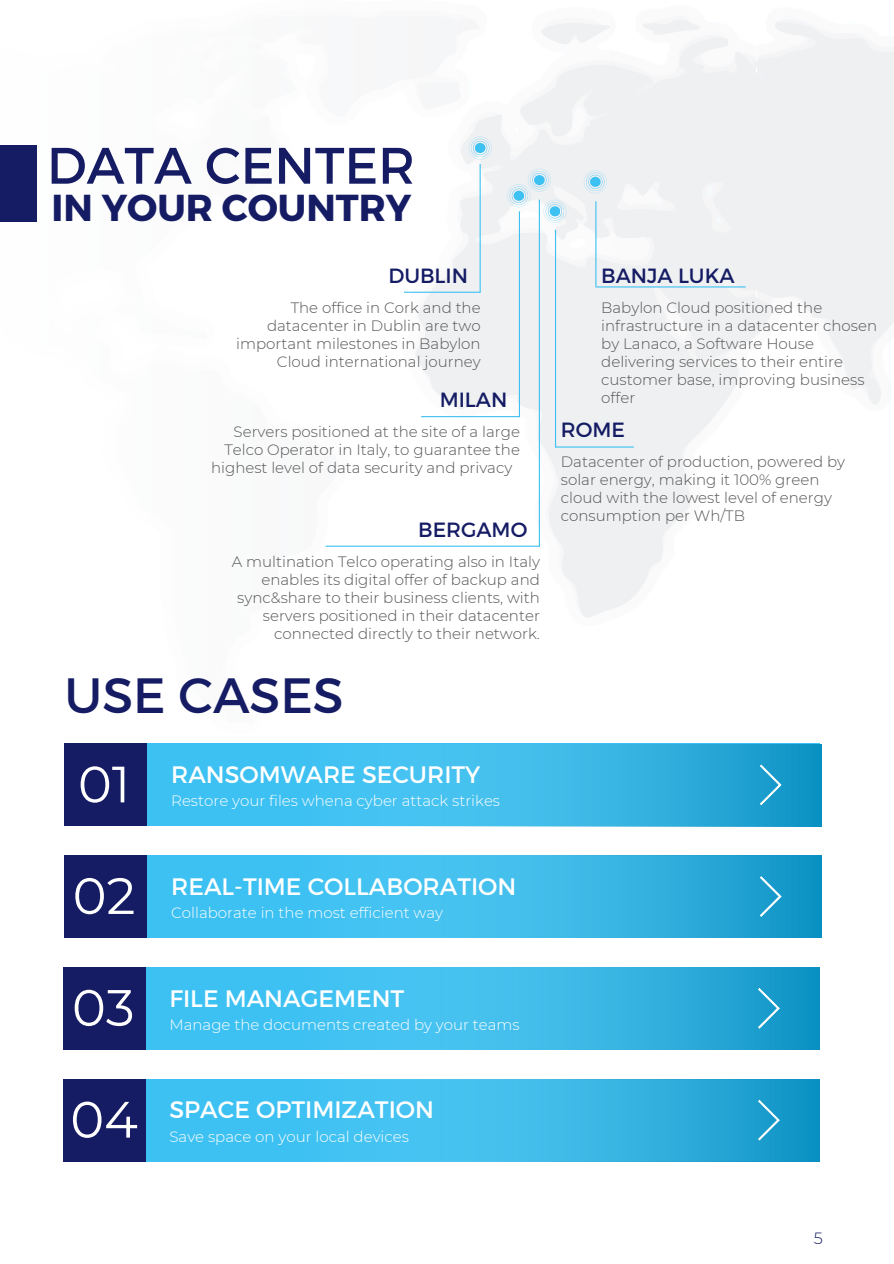
<style>
.page{position:relative;width:894px;height:1264px;background:#fff}
.page>*{position:absolute;margin:0;border:0;box-sizing:border-box;transform-origin:0 0}
.t1{font:51.15px "Montserrat";color:#151c64}
.t2{font:51px "Montserrat";color:#fff}
.t3{font:49.5px "Montserrat";color:#151c64}
.t4{font:700 37.5px "Montserrat";color:#151c64}
.t5{font:23.85px "Montserrat";color:#fff}
.t6{font:20.55px "Montserrat";color:#151c64}
.t7{font:300 16.2px "Montserrat";color:#151c64}
.t8{font:300 15px/18px "Montserrat";color:#545454;text-align:right}
.t9{font:300 15px "Montserrat";color:#fff}
</style>
<div class="page">
<svg style="left:412px;top:115px;width:88px;height:303px;fill:#eff0f2"></svg>
<svg style="left:412px;top:24px;width:72px;height:95px"></svg>
<svg style="left:500px;top:20px;width:393px;height:598px;fill:#eff0f2"></svg>
<hr style="left:479px;top:164px;width:1px;height:129px;background:#3dc1f2">
<hr style="left:595px;top:201px;width:1px;height:86px;background:#3dc1f2">
<hr style="left:404px;top:292px;width:76px;height:1px;background:#3dc1f2">
<hr style="left:596px;top:286px;width:149px;height:1px;background:#3dc1f2">
<div style="left:141px;top:743px;width:678px;height:83px;background:#3dc1f2"></div>
<div style="left:65px;top:743px;width:82px;height:83px;background:#151c64"></div>
<svg style="left:574px;top:744px;width:247px;height:82px"></svg>
<svg style="left:759px;top:764px;width:22px;height:41px"></svg>
<div style="left:0;top:145px;width:37px;height:77px;background:#151c64"></div>
<div style="left:141px;top:855px;width:678px;height:82px;background:#3dc1f2"></div>
<div style="left:65px;top:855px;width:82px;height:82px;background:#151c64"></div>
<svg style="left:351px;top:855px;width:470px;height:82px"></svg>
<svg style="left:759px;top:875px;width:22px;height:42px"></svg>
<div style="left:139px;top:967px;width:678px;height:82px;background:#3dc1f2"></div>
<div style="left:63px;top:967px;width:82px;height:82px;background:#151c64"></div>
<svg style="left:572px;top:967px;width:247px;height:82px"></svg>
<svg style="left:757px;top:987px;width:23px;height:42px"></svg>
<div style="left:139px;top:1078px;width:678px;height:83px;background:#3dc1f2"></div>
<div style="left:63px;top:1078px;width:82px;height:83px;background:#151c64"></div>
<svg style="left:349px;top:1079px;width:470px;height:82px"></svg>
<svg style="left:757px;top:1099px;width:23px;height:41px"></svg>
<svg style="left:468px;top:136px;width:23px;height:24px"></svg>
<svg style="left:583px;top:170px;width:24px;height:23px"></svg>
<hr style="left:538px;top:200px;width:1px;height:347px;background:#3dc1f2">
<hr style="left:325px;top:545px;width:214px;height:2px;background:#3dc1f2">
<hr style="left:555px;top:230px;width:1px;height:217px;background:#3dc1f2">
<hr style="left:555px;top:446px;width:78px;height:1px;background:#3dc1f2">
<svg style="left:507px;top:168px;width:59px;height:55px"></svg>
<hr style="left:518px;top:211px;width:2px;height:206px;background:#3dc1f2">
<hr style="left:421px;top:416px;width:98px;height:1px;background:#3dc1f2">
<p class="t1" style="left:47px;top:132px;width:369px">DATA CENTER</p>
<p class="t4" style="left:52px;top:183px;width:361px">IN YOUR COUNTRY</p>
<p class="t6" style="left:388px;top:262px;width:81px">DUBLIN</p>
<h1 class="t8" style="left:236px;top:299px;width:246px">The office in Cork and the datacenter in Dublin are two important milestones in Babylon<br>Cloud international journey</h1>
<h4 class="t6" style="left:439px;top:386px;width:69px">MILAN</h4>
<p class="t8" style="left:233px;top:422px;width:288px">Servers positioned at the site of a large</p>
<p class="t8" style="left:224px;top:440px;width:297px">Telco Operator in Italy, to guarantee the</p>
<p class="t8" style="left:211px;top:458px;width:302px">highest level of data security and privacy</p>
<p class="t6" style="left:418px;top:516px;width:111px">BERGAMO</p>
<p class="t8" style="left:232px;top:552px;width:309px">A multination Telco operating also in Italy enables its digital offer of backup and sync&amp;share to their business clients, with servers positioned in their datacenter connected directly to their network.</p>
<p class="t3" style="left:65px;top:663px;width:280px">USE CASES</p>
<p class="t2" style="left:78px;top:753px;width:54px">01</p>
<h4 class="t5" style="left:171px;top:759px;width:311px">RANSOMWARE SECURITY</h4>
<p class="t9" style="left:171px;top:791px;width:330px">Restore your files whena cyber attack strikes</p>
<p class="t6" style="left:601px;top:262px;width:135px">BANJA LUKA</p>
<h2 class="t8" style="left:601px;top:299px;width:277px;text-align:left">Babylon Cloud positioned the infrastructure in a datacenter chosen by Lanaco, a Software House delivering services to their entire customer base, improving business offer</h2>
<h4 class="t6" style="left:560px;top:416px;width:65px">ROME</h4>
<p class="t8" style="left:560px;top:452px;width:286px;text-align:left">Datacenter of production, powered by solar energy, making it 100% green cloud with the lowest level of energy consumption per Wh/TB</p>
<p class="t2" style="left:73px;top:864px;width:64px">02</p>
<p class="t5" style="left:171px;top:870px;width:346px">REAL-TIME COLLABORATION</p>
<h4 class="t9" style="left:171px;top:903px;width:273px">Collaborate in the most efficient way</h4>
<h4 class="t2" style="left:72px;top:976px;width:64px">03</h4>
<p class="t5" style="left:169px;top:982px;width:236px">FILE MANAGEMENT</p>
<p class="t9" style="left:169px;top:1015px;width:352px">Manage the documents created by your teams</p>
<h1 class="t2" style="left:70px;top:1088px;width:69px">04</h1>
<p class="t5" style="left:169px;top:1094px;width:266px">SPACE OPTIMIZATION</p>
<p class="t9" style="left:169px;top:1126px;width:241px">Save space on your local devices</p>
<p class="t7" style="left:813px;top:1228px;width:11px">5</p>
</div>
